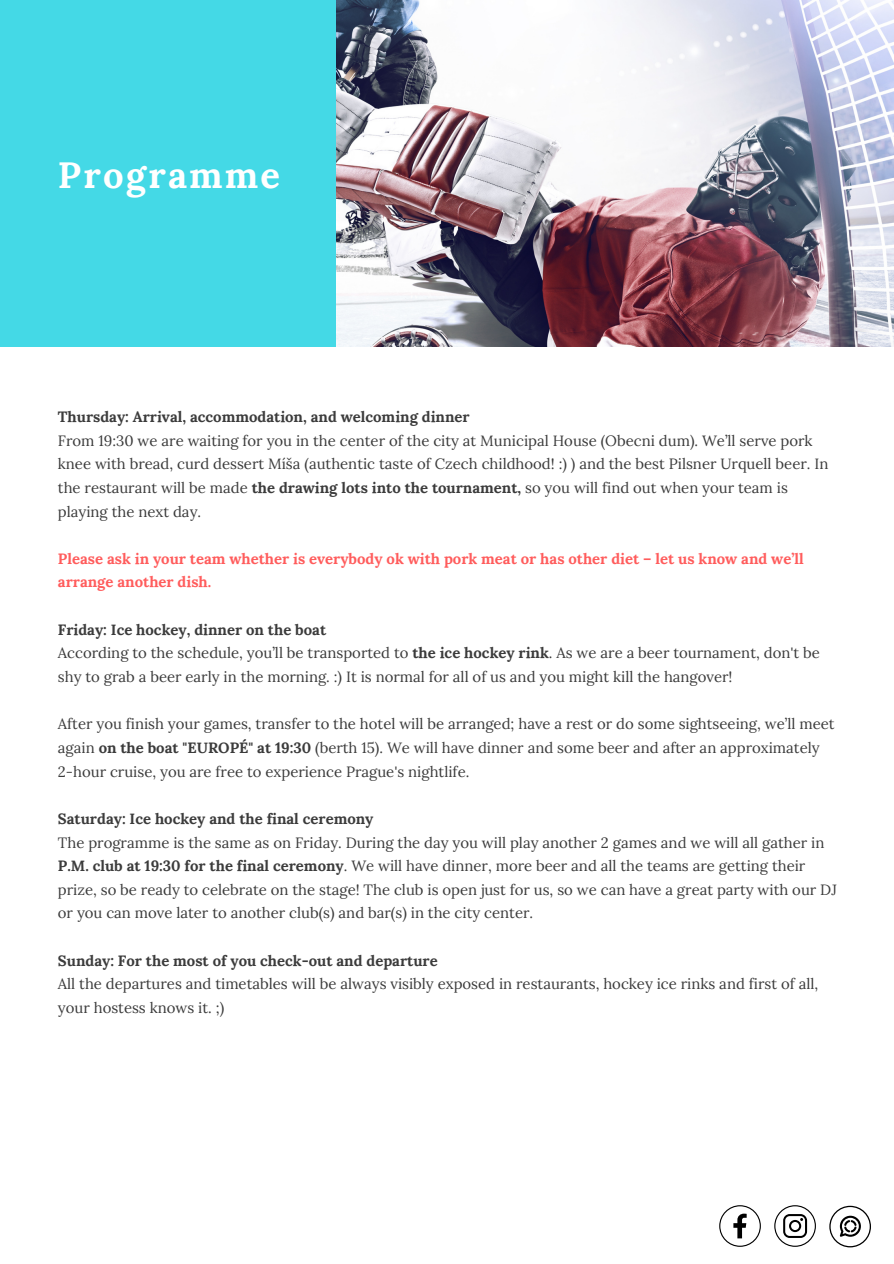
<style>
.page{position:relative;width:894px;height:1264px;background:#fff}
.page>*{position:absolute;margin:0;border:0;box-sizing:border-box;transform-origin:0 0}
.t1{font:700 36.45px "Lora";letter-spacing:.06em;color:#fff}
.t2{font:14.85px/23.7px "Lora";color:#3b3b3b}
.t3{font:700 14.85px "Lora";color:#3b3b3b}
.t4{font:700 14.85px/23.7px "Lora";color:#ff5c5c}
.s1{font-weight:700}
</style>
<div class="page">
<img style="left:335px;top:0;width:558px;height:346px">
<div style="left:0;top:0;width:335px;height:346px;background:#44d9e6"></div>
<svg style="left:719px;top:1205px;width:41px;height:41px"></svg>
<svg style="left:774px;top:1205px;width:41px;height:41px"></svg>
<svg style="left:829px;top:1205px;width:41px;height:42px"></svg>
<h1 class="t1" style="left:58px;top:151px;width:224px">Programme</h1>
<p class="t3" style="left:58px;top:407px;width:413px">Thursday: Arrival, accommodation, and welcoming dinner</p>
<p class="t2" style="left:58px;top:428px;width:771px">From 19:30 we are waiting for you in the center of the city at Municipal House (Obecni dum). We’ll serve pork knee with bread, curd dessert Míša (authentic taste of Czech childhood! :) ) and the best Pilsner Urquell beer. In the restaurant will be made <span class="s1">the drawing lots into the tournament,</span> so you will find out when your team is playing the next day.</p>
<p class="t4" style="left:58px;top:546px;width:747px">Please ask in your team whether is everybody ok with pork meat or has other diet – let us know and we’ll arrange another dish.</p>
<p class="t2" style="left:58px;top:617px;width:763px"><span class="s1">Friday: Ice hockey, dinner on the boat<br></span>According to the schedule, you’ll be transported to <span class="s1">the ice hockey rink</span>. As we are a beer tournament, don't be shy to grab a beer early in the morning. :) It is normal for all of us and you might kill the hangover!</p>
<p class="t2" style="left:58px;top:712px;width:778px">After you finish your games, transfer to the hotel will be arranged; have a rest or do some sightseeing, we’ll meet again <span class="s1">on the boat "EUROPÉ" at 19:30</span> (berth 15). We will have dinner and some beer and after an approximately<br>2-hour cruise, you are free to experience Prague's nightlife.</p>
<p class="t3" style="left:58px;top:809px;width:317px">Saturday: Ice hockey and the final ceremony</p>
<p class="t2" style="left:58px;top:830px;width:780px">The programme is the same as on Friday. During the day you will play another 2 games and we will all gather in <span class="s1">P.M. club at 19:30 for the final ceremony</span>. We will have dinner, more beer and all the teams are getting their prize, so be ready to celebrate on the stage! The club is open just for us, so we can have a great party with our DJ or you can move later to another club(s) and bar(s) in the city center.</p>
<p class="t3" style="left:58px;top:950px;width:381px">Sunday: For the most of you check-out and departure</p>
<p class="t2" style="left:58px;top:972px;width:761px">All the departures and timetables will be always visibly exposed in restaurants, hockey ice rinks and first of all, your hostess knows it. ;)</p>
</div>
